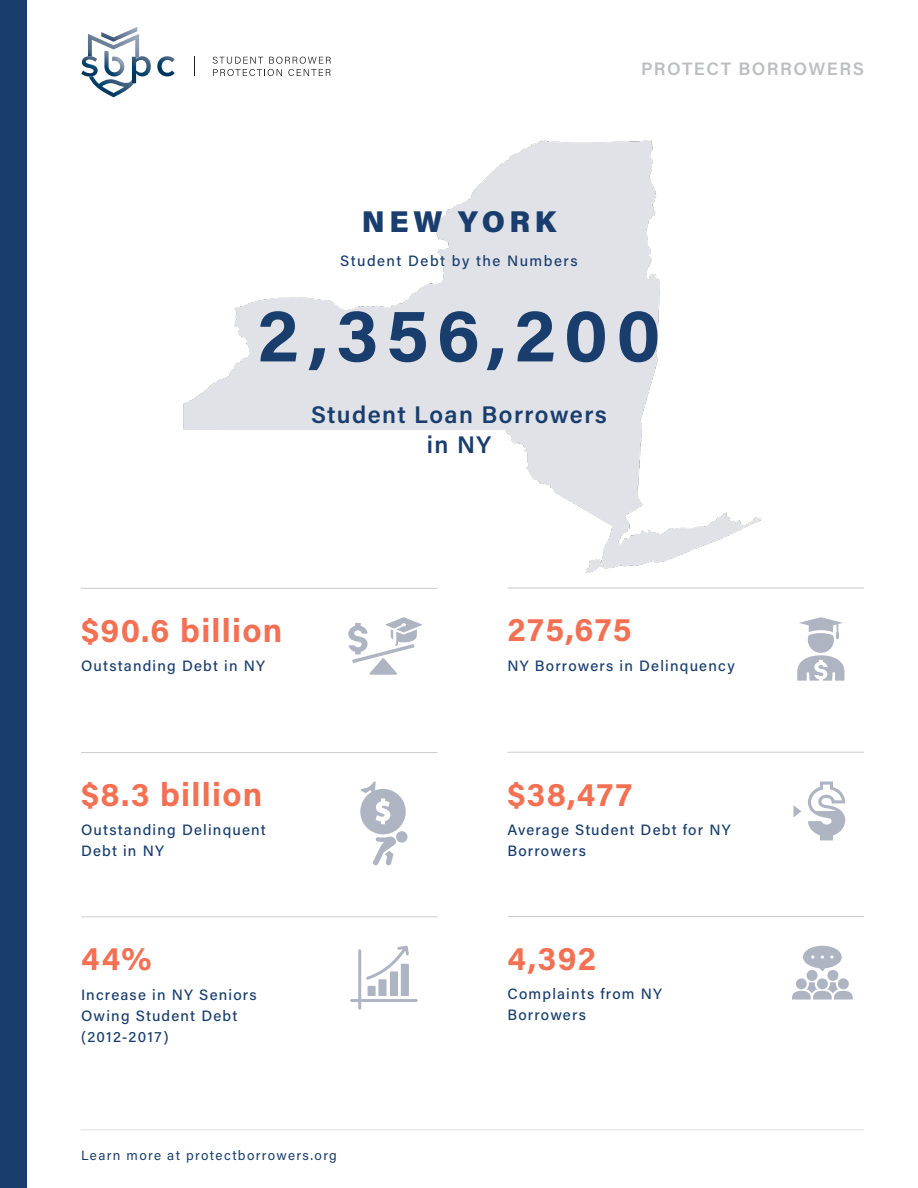
<style>
.page{position:relative;width:918px;height:1188px;background:#fff}
.page>*{position:absolute;margin:0;border:0;box-sizing:border-box;transform-origin:0 0}
.t1{font:700 75px "Acumin Pro";letter-spacing:.105em;color:#193e6e}
.t2{font:700 33px "Acumin Pro";letter-spacing:.04em;color:#f37053}
.t3{font:900 30px "Acumin Pro";letter-spacing:.15em;color:#193e6e}
.t4{font:600 24px/30px "Acumin Pro";letter-spacing:.06em;color:#193e6e;text-align:center}
.t5{font:600 18px "Acumin Pro";letter-spacing:.08em;color:#bcbec0}
.t6{font:500 15px/21px "Acumin Pro";letter-spacing:.08em;color:#193e6e}
.t7{font:500 15px "Acumin Pro";letter-spacing:.1em;color:#193e6e}
.t8{font:13.5px "Acumin Pro";letter-spacing:.1em;color:#193e6e}
</style>
<div class="page">
<div style="left:0;top:0;width:27px;height:1188px;background:#193e6e"></div>
<svg style="left:157px;top:56px;width:18px;height:20px"></svg>
<svg style="left:81px;top:27px;width:70px;height:70px"></svg>
<svg style="left:213px;top:57px;width:118px;height:19px"></svg>
<svg style="left:194px;top:57px;width:1px;height:19px"></svg>
<hr style="left:80px;top:1130px;width:784px;height:1px;background:#bcbec0">
<img style="left:183px;top:140px;width:579px;height:432px">
<hr style="left:81px;top:588px;width:357px;height:1px;background:#bcbec0">
<hr style="left:507px;top:588px;width:357px;height:1px;background:#bcbec0">
<hr style="left:81px;top:752px;width:357px;height:1px;background:#bcbec0">
<hr style="left:507px;top:752px;width:357px;height:1px;background:#bcbec0">
<hr style="left:81px;top:916px;width:357px;height:1px;background:#bcbec0">
<hr style="left:507px;top:916px;width:357px;height:1px;background:#bcbec0">
<svg style="left:348px;top:617px;width:75px;height:58px"></svg>
<svg style="left:797px;top:617px;width:47px;height:64px"></svg>
<svg style="left:360px;top:781px;width:48px;height:85px"></svg>
<svg style="left:808px;top:781px;width:37px;height:59px"></svg>
<svg style="left:794px;top:806px;width:7px;height:11px"></svg>
<svg style="left:350px;top:946px;width:68px;height:64px"></svg>
<svg style="left:803px;top:946px;width:39px;height:26px"></svg>
<div style="left:807px;top:970px;width:11px;height:11px;background:#afb4c3;border-radius:50%"></div>
<div style="left:827px;top:970px;width:11px;height:11px;background:#afb4c3;border-radius:50%"></div>
<svg style="left:817px;top:978px;width:11px;height:11px"></svg>
<svg style="left:838px;top:978px;width:11px;height:11px"></svg>
<svg style="left:796px;top:978px;width:11px;height:11px"></svg>
<svg style="left:792px;top:982px;width:61px;height:18px"></svg>
<h3 class="t3" style="left:362px;top:200px;width:196px">NEW YORK</h3>
<p class="t7" style="left:340px;top:251px;width:239px">Student Debt by the Numbers</p>
<p class="t5" style="left:641px;top:56px;width:224px">PROTECT BORROWERS</p>
<h1 class="t1" style="left:257px;top:282px;width:405px">2,356,200</h1>
<h3 class="t4" style="left:311px;top:398px;width:297px">Student Loan Borrowers in NY</h3>
<h2 class="t2" style="left:81px;top:607px;width:203px">$90.6 billion</h2>
<h2 class="t2" style="left:507px;top:607px;width:126px">275,675</h2>
<p class="t6" style="left:81px;top:655px;width:186px">Outstanding Debt in NY</p>
<p class="t6" style="left:507px;top:654px;width:229px">NY Borrowers in Delinquency</p>
<h2 class="t2" style="left:81px;top:771px;width:183px">$8.3 billion</h2>
<h2 class="t2" style="left:507px;top:771px;width:126px">$38,477</h2>
<p class="t6" style="left:81px;top:819px;width:186px">Outstanding Delinquent<br>Debt in NY</p>
<p class="t6" style="left:507px;top:819px;width:225px">Average Student Debt for NY<br>Borrowers</p>
<h2 class="t2" style="left:81px;top:936px;width:72px">44%</h2>
<h2 class="t2" style="left:507px;top:935px;width:90px">4,392</h2>
<p class="t6" style="left:81px;top:983px;width:177px">Increase in NY Seniors<br>Owing Student Debt (2012-2017)</p>
<p class="t6" style="left:507px;top:983px;width:156px">Complaints from NY<br>Borrowers</p>
<p class="t8" style="left:81px;top:1146px;width:257px">Learn more at protectborrowers.org</p>
</div>
